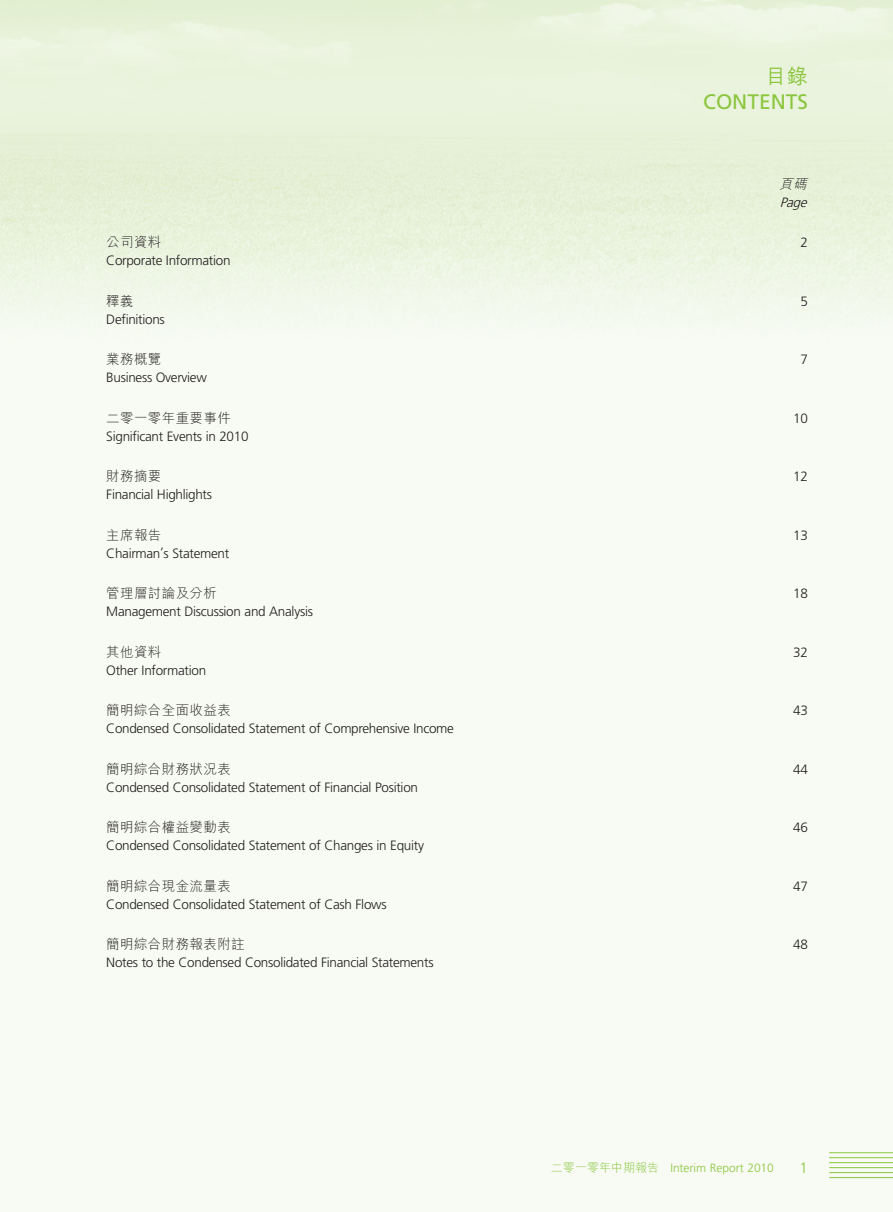
<style>
.page{position:relative;width:893px;height:1212px;background:#fff}
.page>*{position:absolute;margin:0;border:0;box-sizing:border-box;transform-origin:0 0}
.Body_Text{font:21px "Frutiger LT Std";color:#8bc63e}
.Body_Text-2{font:500 21px "M Hei HK";color:#8bc63e}
.t1{font:300 15px "Frutiger LT Std";color:#8bc63e}
.Body_Text-3{font:300 13.5px "Frutiger LT Std";letter-spacing:-.02em;color:#231f20}
.Body_Text-4{font:300 13.5px "M Hei HK";letter-spacing:.03em;color:#231f20}
.Body_Text-5{font:italic 300 13.5px "Frutiger LT Std";color:#231f20}
.Body_Text-6{font:italic 300 13.5px "M Hei HK";color:#231f20}
.t2{font:300 12px "Frutiger LT Std";color:#8bc63e}
.s1{font-family:"M Hei HK"}
</style>
<div class="page">
<hr style="left:829px;top:1177px;width:64px;height:1px;background:#8bc63e">
<hr style="left:829px;top:1172px;width:64px;height:1px;background:#8bc63e">
<hr style="left:829px;top:1167px;width:64px;height:1px;background:#8bc63e">
<hr style="left:829px;top:1162px;width:64px;height:1px;background:#8bc63e">
<hr style="left:829px;top:1157px;width:64px;height:1px;background:#8bc63e">
<hr style="left:829px;top:1152px;width:64px;height:1px;background:#8bc63e">
<p class="Body_Text-2" style="left:766px;top:61px;width:44px">目錄</p>
<p class="Body_Text" style="left:703px;top:89px;width:106px">CONTENTS</p>
<p class="Body_Text-6" style="left:779px;top:177px;width:32px">頁碼</p>
<p class="Body_Text-5" style="left:780px;top:194px;width:33px">Page</p>
<p class="Body_Text-4" style="left:106px;top:235px;width:57px">公司資料</p>
<p class="Body_Text-3" style="left:800px;top:235px;width:9px">2</p>
<p class="Body_Text-3" style="left:106px;top:253px;width:126px">Corporate Information</p>
<p class="Body_Text-4" style="left:106px;top:294px;width:29px">釋義</p>
<p class="Body_Text-3" style="left:800px;top:293px;width:9px">5</p>
<p class="Body_Text-3" style="left:106px;top:311px;width:60px">Definitions</p>
<p class="Body_Text-4" style="left:106px;top:352px;width:57px">業務概覽</p>
<p class="Body_Text-3" style="left:800px;top:352px;width:9px">7</p>
<p class="Body_Text-3" style="left:106px;top:370px;width:102px">Business Overview</p>
<p class="Body_Text-4" style="left:106px;top:411px;width:126px">二零一零年重要事件</p>
<p class="Body_Text-3" style="left:793px;top:410px;width:16px">10</p>
<p class="Body_Text-3" style="left:106px;top:428px;width:144px">Significant Events in 2010</p>
<p class="Body_Text-4" style="left:106px;top:469px;width:57px">財務摘要</p>
<p class="Body_Text-3" style="left:793px;top:469px;width:16px">12</p>
<p class="Body_Text-3" style="left:106px;top:487px;width:107px">Financial Highlights</p>
<p class="Body_Text-4" style="left:106px;top:528px;width:57px">主席報告</p>
<p class="Body_Text-3" style="left:793px;top:527px;width:16px">13</p>
<p class="Body_Text-3" style="left:106px;top:545px;width:124px">Chairman’s Statement</p>
<p class="Body_Text-4" style="left:106px;top:586px;width:112px">管理層討論及分析</p>
<p class="Body_Text-3" style="left:793px;top:586px;width:16px">18</p>
<p class="Body_Text-3" style="left:106px;top:604px;width:208px">Management Discussion and Analysis</p>
<p class="Body_Text-4" style="left:106px;top:645px;width:57px">其他資料</p>
<p class="Body_Text-3" style="left:793px;top:644px;width:16px">32</p>
<p class="Body_Text-3" style="left:106px;top:662px;width:101px">Other Information</p>
<p class="Body_Text-4" style="left:106px;top:703px;width:126px">簡明綜合全面收益表</p>
<p class="Body_Text-3" style="left:793px;top:703px;width:16px">43</p>
<p class="Body_Text-3" style="left:106px;top:721px;width:349px">Condensed Consolidated Statement of Comprehensive Income</p>
<p class="Body_Text-4" style="left:106px;top:762px;width:126px">簡明綜合財務狀況表</p>
<p class="Body_Text-3" style="left:793px;top:761px;width:16px">44</p>
<p class="Body_Text-3" style="left:106px;top:779px;width:313px">Condensed Consolidated Statement of Financial Position</p>
<p class="Body_Text-4" style="left:106px;top:820px;width:126px">簡明綜合權益變動表</p>
<p class="Body_Text-3" style="left:793px;top:820px;width:16px">46</p>
<p class="Body_Text-3" style="left:106px;top:838px;width:319px">Condensed Consolidated Statement of Changes in Equity</p>
<p class="Body_Text-4" style="left:106px;top:879px;width:126px">簡明綜合現金流量表</p>
<p class="Body_Text-3" style="left:793px;top:878px;width:16px">47</p>
<p class="Body_Text-3" style="left:106px;top:896px;width:282px">Condensed Consolidated Statement of Cash Flows</p>
<p class="Body_Text-4" style="left:106px;top:937px;width:140px">簡明綜合財務報表附註</p>
<p class="Body_Text-3" style="left:793px;top:937px;width:16px">48</p>
<p class="Body_Text-3" style="left:106px;top:955px;width:329px">Notes to the Condensed Consolidated Financial Statements</p>
<p class="t2" style="left:551px;top:1161px;width:225px"><span class="s1">二零一零年中期報告</span> Interim Report 2010</p>
<p class="t1" style="left:800px;top:1159px;width:10px">1</p>
</div>
